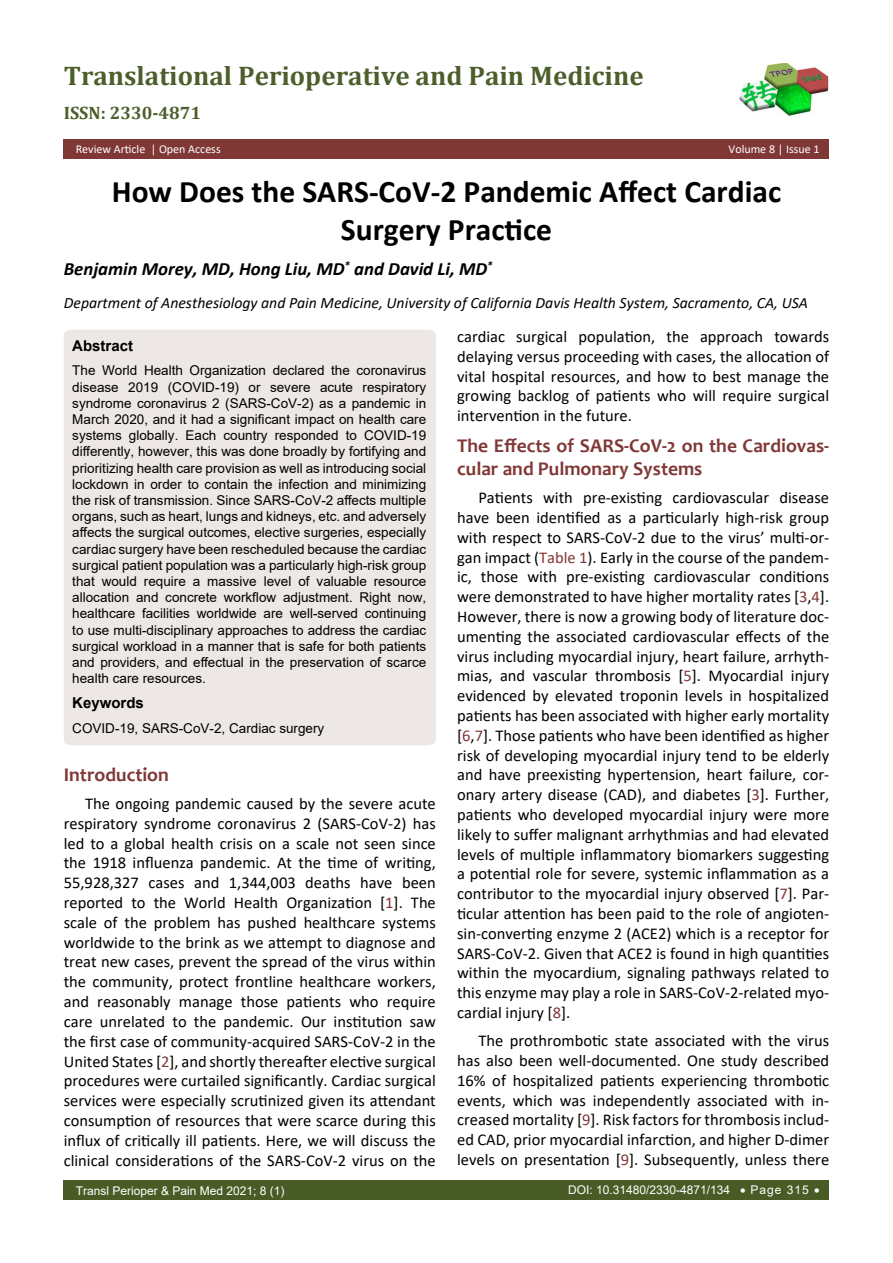
<style>
.page{position:relative;width:893px;height:1263px;background:#fff}
.page>*{position:absolute;margin:0;border:0;box-sizing:border-box;transform-origin:0 0}
.t1{font:700 31.5px/37.8px "Calibri";color:#000;text-align:center}
.t2{font:700 27px "Cambria";color:#4c5e2a}
.t3{font:700 19.5px/22.5px "Candara";color:#803836}
.t4{font:italic 700 18.75px "Calibri";color:#000}
.t5{font:700 18px "Cambria";color:#4c5e2a}
.t6{font:16.5px/19.8px "Calibri";color:#000;text-align:justify}
.t7{font:italic 15.75px "Calibri";color:#000}
.t8{font:700 15px "Arial";color:#000}
.t9{font:13.5px/16.2px "Arial";color:#000;text-align:justify}
.t10{font:12px "Arial";color:#fff}
.t11{font:12px "Calibri";color:#fff}
.s1{color:#803836}
</style>
<div class="page">
<div style="left:64px;top:139px;width:765px;height:19px;background:#803836"></div>
<img style="left:739px;top:64px;width:90px;height:52px">
<div style="left:64px;top:1180px;width:765px;height:19px;background:#4a5c26"></div>
<div style="left:64px;top:330px;width:372px;height:415px;background:#ede8e6"></div>
<h2 class="t2" style="left:64px;top:57px;width:581px">Translational Perioperative and Pain Medicine</h2>
<p class="t5" style="left:64px;top:100px;width:139px">ISSN: 2330-4871</p>
<p class="t11" style="left:76px;top:141px;width:146px">Review Article | Open Access</p>
<p class="t11" style="left:728px;top:141px;width:92px">Volume 8 | Issue 1</p>
<h1 class="t1" style="left:112px;top:172px;width:671px">How Does the SARS-CoV-2 Pandemic Affect Cardiac<br>Surgery Practice</h1>
<p class="t4" style="left:64px;top:256px;width:430px">Benjamin Morey, MD, Hong Liu, MD<sup>*</sup> and David Li, MD<sup>*</sup></p>
<p class="t7" style="left:64px;top:292px;width:746px">Department of Anesthesiology and Pain Medicine, University of California Davis Health System, Sacramento, CA, USA</p>
<p class="t6" style="left:457px;top:326px;width:374px">cardiac surgical population, the approach towards delaying versus proceeding with cases, the allocation of vital hospital resources, and how to best manage the growing backlog of patients who will require surgical intervention in the future.</p>
<p class="t3" style="left:457px;top:434px;width:374px">The Effects of SARS-CoV-2 on the Cardiovas&shy;cular and Pulmonary Systems</p>
<p class="t6" style="left:457px;top:487px;width:374px;text-indent:21px">Patients with pre-existing cardiovascular disease have been identified as a particularly high-risk group with respect to SARS-CoV-2 due to the virus’ multi-or&shy;gan impact (<span class="s1">Table 1</span>). Early in the course of the pandem&shy;ic, those with pre-existing cardiovascular conditions were demonstrated to have higher mortality rates [<span class="s1">3</span>,<span class="s1">4</span>].<br>However, there is now a growing body of literature doc&shy;umenting the associated cardiovascular effects of the virus including myocardial injury, heart failure, arrhyth&shy;mias, and vascular thrombosis [<span class="s1">5</span>]. Myocardial injury evidenced by elevated troponin levels in hospitalized patients has been associated with higher early mortality [<span class="s1">6</span>,<span class="s1">7</span>]. Those patients who have been identified as higher risk of developing myocardial injury tend to be elderly and have preexisting hypertension, heart failure, cor&shy;onary artery disease (CAD), and diabetes [<span class="s1">3</span>]. Further, patients who developed myocardial injury were more likely to suffer malignant arrhythmias and had elevated levels of multiple inflammatory biomarkers suggesting a potential role for severe, systemic inflammation as a contributor to the myocardial injury observed [<span class="s1">7</span>]. Par&shy;ticular attention has been paid to the role of angioten&shy;sin-converting enzyme 2 (ACE2) which is a receptor for SARS-CoV-2. Given that ACE2 is found in high quantities within the myocardium, signaling pathways related to this enzyme may play a role in SARS-CoV-2-related myo&shy;cardial injury [<span class="s1">8</span>].</p>
<p class="t6" style="left:457px;top:1030px;width:374px;text-indent:21px">The prothrombotic state associated with the virus has also been well-documented. One study described 16% of hospitalized patients experiencing thrombotic events, which was independently associated with in&shy;creased mortality [<span class="s1">9</span>]. Risk factors for thrombosis includ&shy;ed CAD, prior myocardial infarction, and higher D-dimer levels on presentation [<span class="s1">9</span>]. Subsequently, unless there</p>
<p class="t8" style="left:72px;top:335px;width:62px">Abstract</p>
<p class="t9" style="left:72px;top:362px;width:355px">The World Health Organization declared the coronavirus disease 2019 (COVID-19) or severe acute respiratory syndrome coronavirus 2 (SARS-CoV-2) as a pandemic in March 2020, and it had a significant impact on health care systems globally. Each country responded to COVID-19 differently, however, this was done broadly by fortifying and prioritizing health care provision as well as introducing social lockdown in order to contain the infection and minimizing the risk of transmission. Since SARS-CoV-2 affects multiple organs, such as heart, lungs and kidneys, etc. and adversely affects the surgical outcomes, elective surgeries, especially cardiac surgery have been rescheduled because the cardiac surgical patient population was a particularly high-risk group that would require a massive level of valuable resource allocation and concrete workflow adjustment. Right now, healthcare facilities worldwide are well-served continuing to use multi-disciplinary approaches to address the cardiac surgical workload in a manner that is safe for both patients and providers, and effectual in the preservation of scarce health care resources.</p>
<p class="t8" style="left:72px;top:692px;width:73px">Keywords</p>
<p class="t9" style="left:72px;top:720px;width:254px">COVID-19, SARS-CoV-2, Cardiac surgery</p>
<p class="t3" style="left:64px;top:763px;width:107px">Introduction</p>
<p class="t6" style="left:64px;top:793px;width:374px;text-indent:21px">The ongoing pandemic caused by the severe acute respiratory syndrome coronavirus 2 (SARS-CoV-2) has led to a global health crisis on a scale not seen since the 1918 influenza pandemic. At the time of writing, 55,928,327 cases and 1,344,003 deaths have been reported to the World Health Organization [<span class="s1">1</span>]. The scale of the problem has pushed healthcare systems worldwide to the brink as we attempt to diagnose and treat new cases, prevent the spread of the virus within the community, protect frontline healthcare workers, and reasonably manage those patients who require care unrelated to the pandemic. Our institution saw the first case of community-acquired SARS-CoV-2 in the United States [<span class="s1">2</span>], and shortly thereafter elective surgical procedures were curtailed significantly. Cardiac surgical services were especially scrutinized given its attendant consumption of resources that were scarce during this influx of critically ill patients. Here, we will discuss the clinical considerations of the SARS-CoV-2 virus on the</p>
<p class="t10" style="left:76px;top:1183px;width:210px">Transl Perioper &amp; Pain Med 2021; 8 (1)</p>
<p class="t10" style="left:568px;top:1181px;width:253px">DOI: 10.31480/2330-4871/134 • Page 315 •</p>
</div>
